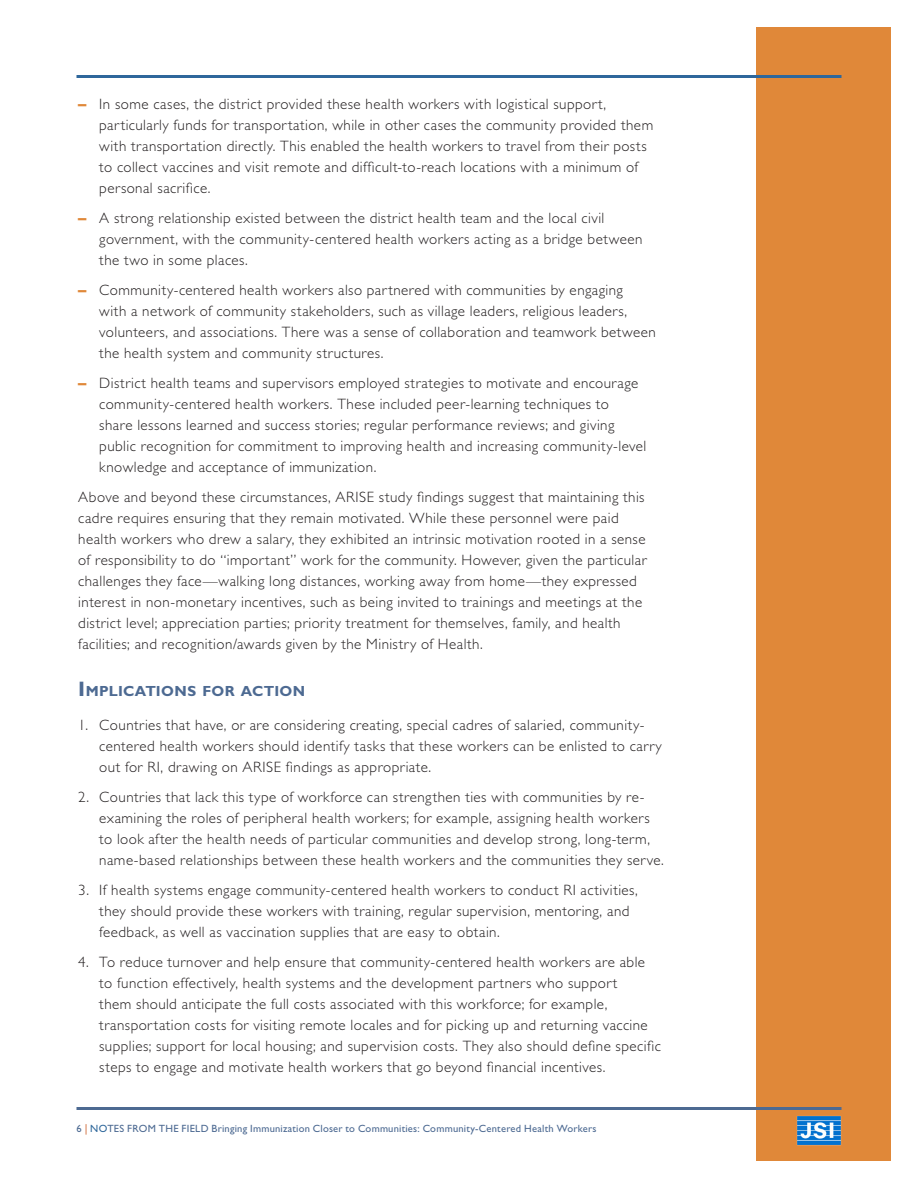
<style>
.page{position:relative;width:918px;height:1188px;background:#fff}
.page>*{position:absolute;margin:0;border:0;box-sizing:border-box;transform-origin:0 0}
.t1{font:300 15px/21px "Gill Sans Std";letter-spacing:.03em;color:#231f20}
.largeSubhead__gry_bl{font:700 14.7px "Gill Sans Std";letter-spacing:.02em;color:#4d6a92}
.t2{font:10.5px "Gill Sans Std";letter-spacing:.02em;color:#4d6a92}
.s1{font-weight:700;font-size:16.5px;color:#e08839}
.s2{font-size:21px}
.s3{color:#cf6632}
.s4{color:#2e679b}
</style>
<div class="page">
<div style="left:756px;top:27px;width:134px;height:1133px;background:#e08839"></div>
<hr style="left:76px;top:1107px;width:766px;height:3px;background:#4d6a92">
<hr style="left:76px;top:75px;width:766px;height:3px;background:#2e679b">
<img style="left:797px;top:1115px;width:44px;height:30px">
<p class="t1" style="left:99px;top:94px;width:555px;text-indent:-21px"><span class="s1">–</span> In some cases, the district provided these health workers with logistical support, particularly funds for transportation, while in other cases the community provided them with transportation directly. This enabled the health workers to travel from their posts to collect vaccines and visit remote and difficult-to-reach locations with a minimum of personal sacrifice.</p>
<p class="t1" style="left:99px;top:208px;width:545px;text-indent:-21px"><span class="s1">–</span> A strong relationship existed between the district health team and the local civil government, with the community-centered health workers acting as a bridge between the two in some places.</p>
<p class="t1" style="left:99px;top:280px;width:558px;text-indent:-21px"><span class="s1">–</span> Community-centered health workers also partnered with communities by engaging<br>with a network of community stakeholders, such as village leaders, religious leaders, volunteers, and associations. There was a sense of collaboration and teamwork between the health system and community structures.</p>
<p class="t1" style="left:99px;top:373px;width:549px;text-indent:-21px"><span class="s1">–</span> District health teams and supervisors employed strategies to motivate and encourage community-centered health workers. These included peer-learning techniques to<br>share lessons learned and success stories; regular performance reviews; and giving public recognition for commitment to improving health and increasing community-level knowledge and acceptance of immunization.</p>
<p class="t1" style="left:78px;top:487px;width:570px">Above and beyond these circumstances, ARISE study findings suggest that maintaining this cadre requires ensuring that they remain motivated. While these personnel were paid health workers who drew a salary, they exhibited an intrinsic motivation rooted in a sense of responsibility to do “important” work for the community. However, given the particular challenges they face—walking long distances, working away from home—they expressed interest in non-monetary incentives, such as being invited to trainings and meetings at the district level; appreciation parties; priority treatment for themselves, family, and health facilities; and recognition/awards given by the Ministry of Health.</p>
<p class="largeSubhead__gry_bl" style="left:78px;top:682px;width:228px"><span class="s2">I</span> MPLICATIONS FOR ACTION</p>
<p class="t1" style="left:99px;top:715px;width:564px;text-indent:-21px">1. Countries that have, or are considering creating, special cadres of salaried, community&shy;centered health workers should identify tasks that these workers can be enlisted to carry out for RI, drawing on ARISE findings as appropriate.</p>
<p class="t1" style="left:99px;top:787px;width:566px;text-indent:-21px">2. Countries that lack this type of workforce can strengthen ties with communities by re&shy;examining the roles of peripheral health workers; for example, assigning health workers to look after the health needs of particular communities and develop strong, long-term, name-based relationships between these health workers and the communities they serve.</p>
<p class="t1" style="left:99px;top:880px;width:540px;text-indent:-21px">3. If health systems engage community-centered health workers to conduct RI activities, they should provide these workers with training, regular supervision, mentoring, and feedback, as well as vaccination supplies that are easy to obtain.</p>
<p class="t1" style="left:99px;top:952px;width:563px;text-indent:-21px">4. To reduce turnover and help ensure that community-centered health workers are able to function effectively, health systems and the development partners who support<br>them should anticipate the full costs associated with this workforce; for example, transportation costs for visiting remote locales and for picking up and returning vaccine supplies; support for local housing; and supervision costs. They also should define specific steps to engage and motivate health workers that go beyond financial incentives.</p>
<p class="t2" style="left:76px;top:1122px;width:522px">6 <span class="s3">|</span> <span class="s4">NO</span>TES FROM THE FIELD Bringing Immunization Closer to Communities: Community-Centered Health Workers</p>
</div>
